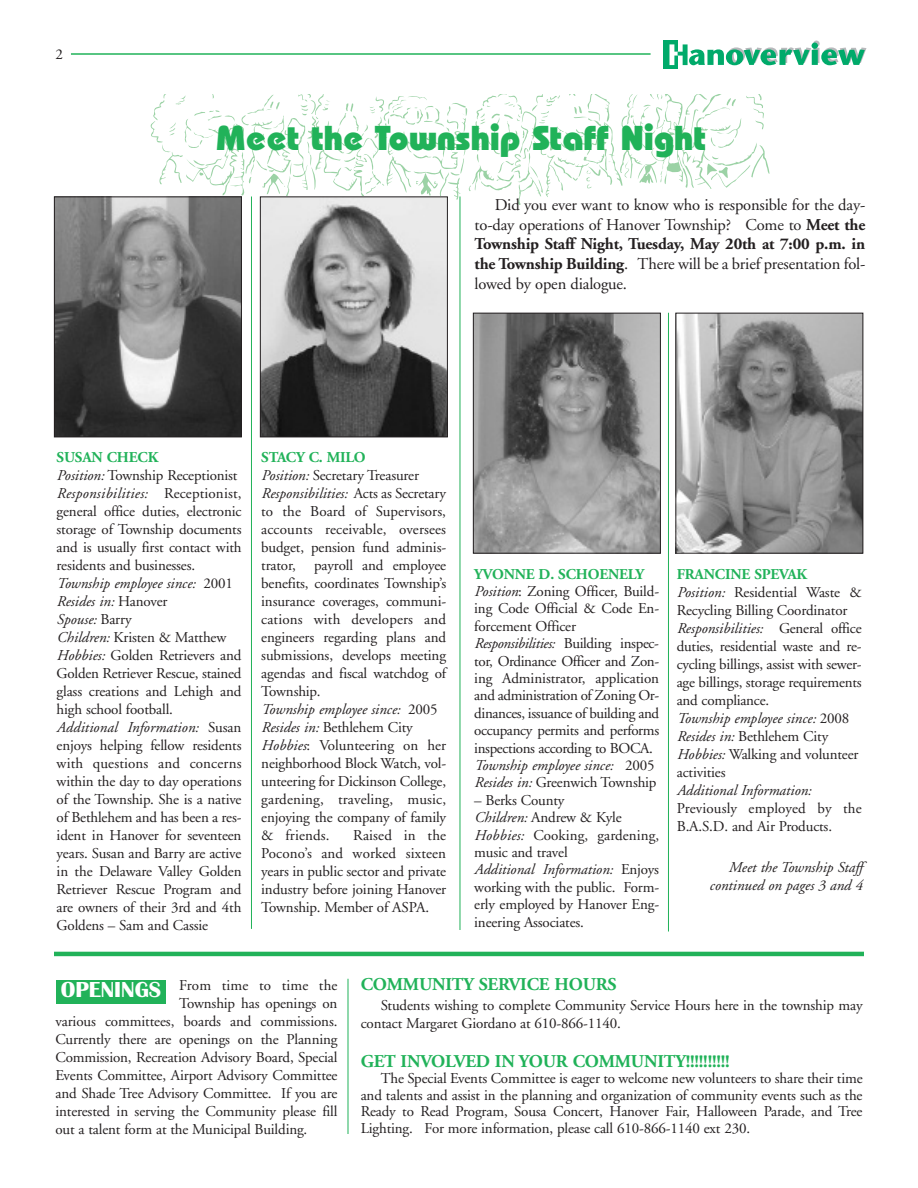
<style>
.page{position:relative;width:918px;height:1188px;background:#fff}
.page>*{position:absolute;margin:0;border:0;box-sizing:border-box;transform-origin:0 0}
.t1{font:800 34.5px "Bauhaus";color:#21b259}
.t2{font:700 22.5px "Britannic";color:#fff}
.t3{font:700 18px "Adobe Garamond";letter-spacing:-.01em;color:#21b259}
.t4{font:16.5px/19.8px "Adobe Garamond";letter-spacing:-.01em;color:#231f20;text-align:justify}
.t5{font:15px/18px "Adobe Garamond";letter-spacing:-.01em;color:#231f20}
.t6{font:italic 15px/18px "Adobe Garamond";color:#231f20;text-align:right}
.t7{font:15px "Adobe Garamond";letter-spacing:.01em;color:#231f20}
.s1{font-weight:700}
.s2{font-weight:700;color:#21b259}
.s3{font-style:italic}
</style>
<div class="page">
<svg style="left:151px;top:94px;width:618px;height:111px"></svg>
<hr style="left:71px;top:53px;width:580px;height:2px;background:#21b259">
<div style="left:664px;top:40px;width:14px;height:29px;background:#00aa6a"></div>
<svg style="left:669px;top:41px;width:197px;height:24px"></svg>
<img style="left:56px;top:198px;width:184px;height:237px">
<div style="left:54px;top:196px;width:188px;height:241px;border:1px solid #231f20"></div>
<img style="left:262px;top:198px;width:184px;height:237px">
<div style="left:260px;top:196px;width:188px;height:241px;border:1px solid #231f20"></div>
<img style="left:475px;top:315px;width:184px;height:237px">
<div style="left:473px;top:313px;width:188px;height:241px;border:1px solid #231f20"></div>
<img style="left:677px;top:315px;width:184px;height:237px">
<div style="left:675px;top:313px;width:188px;height:241px;border:1px solid #231f20"></div>
<hr style="left:251px;top:196px;width:1px;height:733px;background:#21b259">
<hr style="left:460px;top:196px;width:1px;height:734px;background:#21b259">
<hr style="left:668px;top:313px;width:1px;height:619px;background:#21b259">
<hr style="left:54px;top:952px;width:810px;height:4px;background:#21b259">
<div style="left:56px;top:980px;width:110px;height:23px;background:#21b259"></div>
<hr style="left:348px;top:979px;width:1px;height:155px;background:#21b259">
<p class="t5" style="left:56px;top:46px;width:9px">2</p>
<h1 class="t1" style="left:216px;top:126px;width:492px">Meet the Township Staff Night</h1>
<p class="t4" style="left:475px;top:196px;width:392px;text-indent:20px">Did you ever want to know who is responsible for the day&shy;to-day operations of Hanover Township? Come to <span class="s1">Meet the Township Staff Night, Tuesday, May 20th at 7:00 p.m. in the Township Building</span>. There will be a brief presentation fol&shy;lowed by open dialogue.</p>
<p class="t5" style="left:57px;top:450px;width:186px"><span class="s2">SUSAN CHECK<br></span><span class="s3">Position:</span> Township Receptionist<br><span class="s3">Responsibilities:</span> Receptionist, general office duties, electronic storage of Township documents and is usually first contact with residents and businesses.<br><span class="s3">Township employee since:</span> 2001<br><span class="s3">Resides in:</span> Hanover<br><span class="s3">Spouse:</span> Barry<br><span class="s3">Children:</span> Kristen &amp; Matthew<br><span class="s3">Hobbies:</span> Golden Retrievers and<br>Golden Retriever Rescue, stained glass creations and Lehigh and high school football.<br><span class="s3">Additional Information:</span> Susan enjoys helping fellow residents with questions and concerns within the day to day operations of the Township. She is a native of Bethlehem and has been a res&shy;ident in Hanover for seventeen years. Susan and Barry are active in the Delaware Valley Golden<br>Retriever Rescue Program and are owners of their 3rd and 4th<br>Goldens – Sam and Cassie</p>
<p class="t5" style="left:261px;top:450px;width:187px"><span class="s2">STACY C. MILO<br></span><span class="s3">Position:</span> Secretary Treasurer<br><span class="s3">Responsibilities:</span> Acts as Secretary to the Board of Supervisors, accounts receivable, oversees budget, pension fund adminis&shy;trator, payroll and employee benefits, coordinates Township’s insurance coverages, communi&shy;cations with developers and engineers regarding plans and submissions, develops meeting agendas and fiscal watchdog of<br>Township.<br><span class="s3">Township employee since:</span> 2005<br><span class="s3">Resides in:</span> Bethlehem City<br><span class="s3">Hobbies</span>: Volunteering on her neighborhood Block Watch, vol&shy;unteering for Dickinson College, gardening, traveling, music, enjoying the company of family &amp; friends.</p>
<p class="t5" style="left:261px;top:828px;width:186px;text-align:justify;text-indent:92px">Raised in the Pocono’s and worked sixteen years in public sector and private industry before joining Hanover Township. Member of ASPA.</p>
<p class="t5" style="left:474px;top:566px;width:186px;line-height:17.4px"><span class="s2">YVONNE D. SCHOENELY<br></span><span class="s3">Position</span>: Zoning Officer, Build&shy;ing Code Official &amp; Code En&shy;forcement Officer<br><span class="s3">Responsibilities:</span> Building inspec&shy;tor, Ordinance Officer and Zon&shy;ing Administrator, application and administration of Zoning Or&shy;dinances, issuance of building and occupancy permits and performs inspections according to BOCA.<br><span class="s3">Township employee since:</span> 2005<br><span class="s3">Resides in:</span> Greenwich Township</p>
<p class="t5" style="left:474px;top:793px;width:186px;line-height:17.4px">– Berks County<br><span class="s3">Children:</span> Andrew &amp; Kyle<br><span class="s3">Hobbies:</span> Cooking, gardening, music and travel<br><span class="s3">Additional Information:</span> Enjoys working with the public. Form&shy;erly employed by Hanover Eng&shy;ineering Associates.</p>
<p class="t5" style="left:677px;top:566px;width:186px"><span class="s2">FRANCINE SPEVAK<br></span><span class="s3">Position:</span> Residential Waste &amp;<br>Recycling Billing Coordinator<br><span class="s3">Responsibilities:</span> General office duties, residential waste and re&shy;cycling billings, assist with sewer&shy;age billings, storage requirements and compliance.<br><span class="s3">Township employee since:</span> 2008<br><span class="s3">Resides in:</span> Bethlehem City<br><span class="s3">Hobbies:</span> Walking and volunteer activities</p>
<p class="t6" style="left:677px;top:782px;width:136px">Additional Information:</p>
<p class="t5" style="left:677px;top:800px;width:186px">Previously employed by the<br>B.A.S.D. and Air Products.</p>
<p class="t6" style="left:709px;top:860px;width:155px">Meet the Township Staff continued on pages 3 and 4</p>
<h2 class="t2" style="left:61px;top:976px;width:102px">OPENINGS</h2>
<p class="t3" style="left:361px;top:977px;width:257px">COMMUNITY SERVICE HOURS</p>
<p class="t5" style="left:361px;top:997px;width:503px;text-indent:20px">Students wishing to complete Community Service Hours here in the township may contact Margaret Giordano at 610-866-1140.</p>
<p class="t3" style="left:361px;top:1054px;width:371px">GET INVOLVED IN YOUR COMMUNITY!!!!!!!!!!</p>
<p class="t5" style="left:361px;top:1071px;width:503px;line-height:16.5px;text-align:justify;text-indent:20px">The Special Events Committee is eager to welcome new volunteers to share their time and talents and assist in the planning and organization of community events such as the Ready to Read Program, Sousa Concert, Hanover Fair, Halloween Parade, and Tree Lighting. For more information, please call 610-866-1140 ext 230.</p>
<p class="t7" style="left:179px;top:980px;width:160px">From time to time the</p>
<p class="t5" style="left:179px;top:996px;width:160px">Township has openings on</p>
<p class="t5" style="left:55px;top:1014px;width:284px">various committees, boards and commissions.</p>
<p class="t5" style="left:55px;top:1032px;width:284px">Currently there are openings on the Planning</p>
<p class="t5" style="left:55px;top:1050px;width:284px">Commission, Recreation Advisory Board, Special</p>
<p class="t5" style="left:55px;top:1068px;width:284px">Events Committee, Airport Advisory Committee</p>
<p class="t5" style="left:55px;top:1086px;width:284px">and Shade Tree Advisory Committee. If you are</p>
<p class="t5" style="left:55px;top:1104px;width:284px">interested in serving the Community please fill</p>
<p class="t5" style="left:55px;top:1122px;width:253px">out a talent form at the Municipal Building.</p>
</div>
